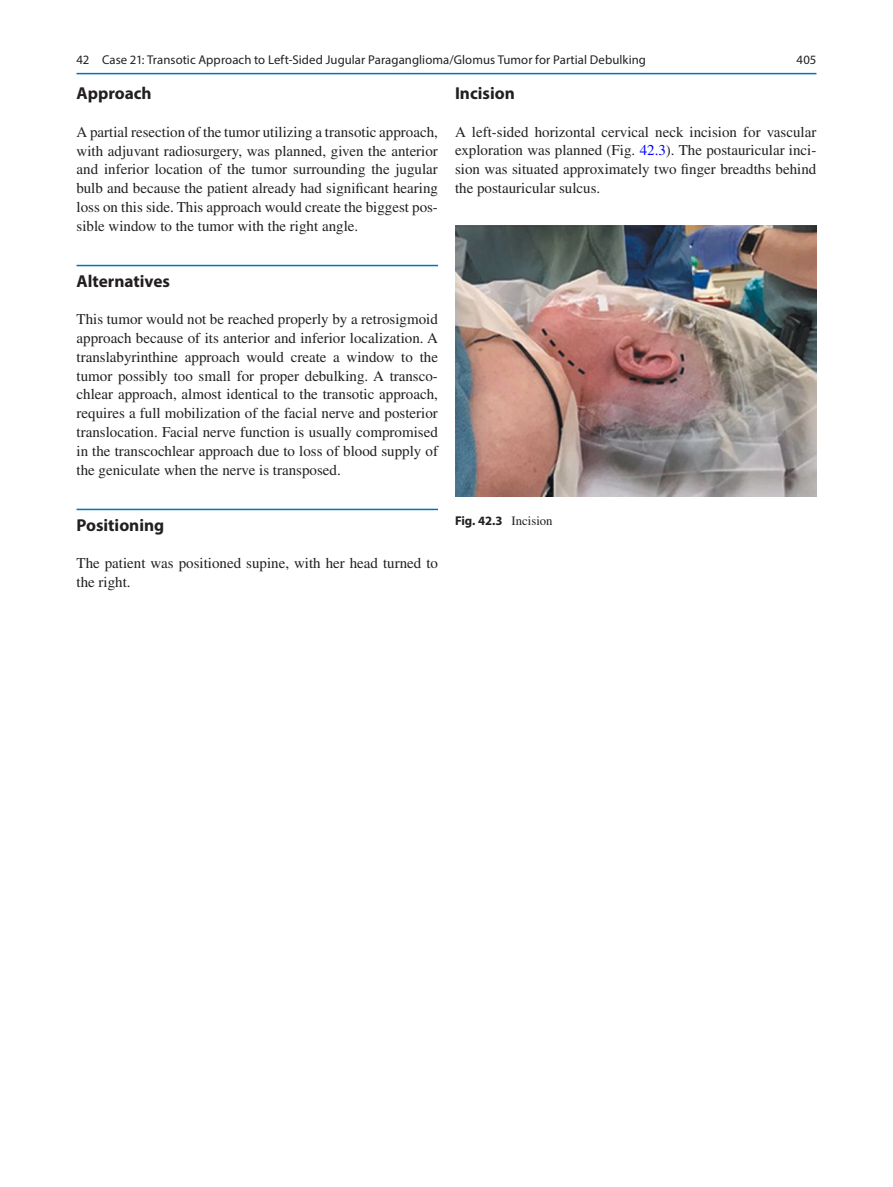
<style>
.page{position:relative;width:893px;height:1187px;background:#fff}
.page>*{position:absolute;margin:0;border:0;box-sizing:border-box;transform-origin:0 0}
._1_hd{font:700 17.25px "Myriad Pro";color:#231f20}
.Text_flush{font:15px/18.8px "Times LT Std";color:#231f20;text-align:justify}
.t1{font:12.75px "Myriad Pro";letter-spacing:.005em;color:#231f20}
.t2{font:700 12.75px "Myriad Pro";color:#231f20}
.s1{color:#00f}
.s2{font-family:"Times LT Std";font-weight:400}
</style>
<div class="page">
<hr style="left:77px;top:265px;width:361px;height:1px;background:#0073bc">
<hr style="left:77px;top:508px;width:361px;height:2px;background:#0073bc">
<img style="left:455px;top:226px;width:361px;height:270px">
<hr style="left:77px;top:73px;width:739px;height:1px;background:#0073bc">
<p class="t1" style="left:77px;top:52px;width:571px">42 Case 21: Transotic Approach to Left-Sided Jugular Paraganglioma/Glomus Tumor for Partial Debulking</p>
<p class="t1" style="left:797px;top:52px;width:21px">405</p>
<h2 class="_1_hd" style="left:77px;top:82px;width:77px">Approach</h2>
<p class="Text_flush" style="left:77px;top:122px;width:363px">A partial resection of the tumor utilizing a transotic approach, with adjuvant radiosurgery, was planned, given the anterior and inferior location of the tumor surrounding the jugular bulb and because the patient already had significant hearing loss on this side. This approach would create the biggest pos&shy;sible window to the tumor with the right angle.</p>
<h2 class="_1_hd" style="left:77px;top:270px;width:95px">Alternatives</h2>
<p class="Text_flush" style="left:77px;top:310px;width:363px">This tumor would not be reached properly by a retrosigmoid approach because of its anterior and inferior localization. A translabyrinthine approach would create a window to the tumor possibly too small for proper debulking. A transco&shy;chlear approach, almost identical to the transotic approach, requires a full mobilization of the facial nerve and posterior translocation. Facial nerve function is usually compromised in the transcochlear approach due to loss of blood supply of the geniculate when the nerve is transposed.</p>
<h2 class="_1_hd" style="left:77px;top:513px;width:89px">Positioning</h2>
<p class="Text_flush" style="left:77px;top:554px;width:363px">The patient was positioned supine, with her head turned to the right.</p>
<h2 class="_1_hd" style="left:455px;top:82px;width:61px">Incision</h2>
<p class="Text_flush" style="left:455px;top:122px;width:363px">A left-sided horizontal cervical neck incision for vascular exploration was planned (Fig. <span class="s1">42.3</span>). The postauricular inci&shy;sion was situated approximately two finger breadths behind the postauricular sulcus.</p>
<p class="t2" style="left:455px;top:512px;width:99px">Fig. 42.3 <span class="s2">Incision</span></p>
</div>
